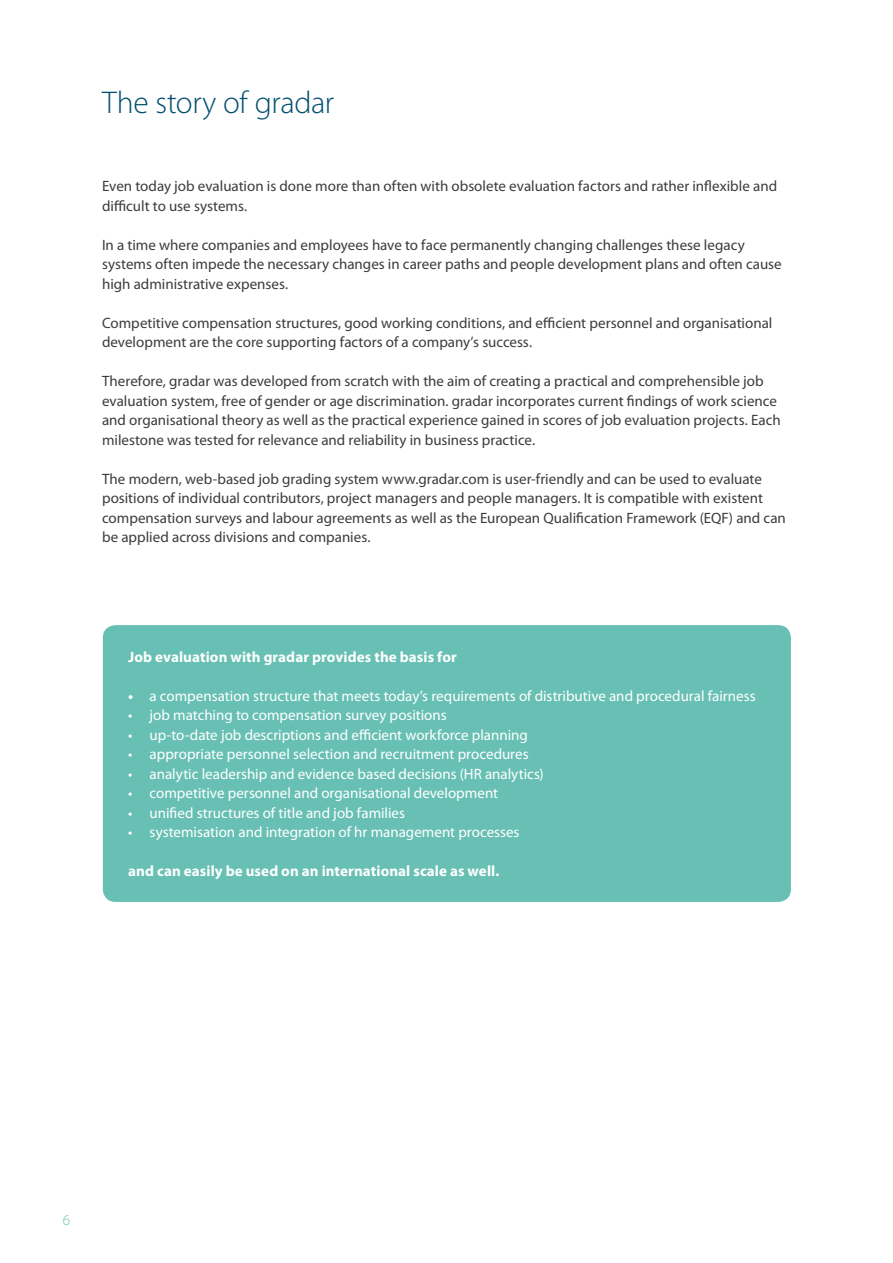
<style>
.page{position:relative;width:893px;height:1263px;background:#fff}
.page>*{position:absolute;margin:0;border:0;box-sizing:border-box;transform-origin:0 0}
.t1{font:300 31.5px "Myriad Pro";letter-spacing:-.01em;color:#034f6e}
.t2{font:15px/19.5px "Myriad Pro";color:#3c3c3b}
.t3{font:15px "Myriad Pro";color:#fff}
.t4{font:700 15px "Myriad Pro";letter-spacing:.005em;color:#fff}
.t5{font:300 15px "Myriad Pro";color:#68c0b4}
.s1{font-weight:700}
</style>
<div class="page">
<div style="left:103px;top:625px;width:688px;height:277px;background:#68c0b4;border-radius:13px"></div>
<h1 class="t1" style="left:102px;top:85px;width:234px">The story of gradar</h1>
<p class="t2" style="left:102px;top:177px;width:677px">Even today job evaluation is done more than often with obsolete evaluation factors and rather inflexible and difficult to use systems.</p>
<p class="t2" style="left:102px;top:235px;width:681px">In a time where companies and employees have to face permanently changing challenges these legacy systems often impede the necessary changes in career paths and people development plans and often cause high administrative expenses.</p>
<p class="t2" style="left:102px;top:313px;width:672px">Competitive compensation structures, good working conditions, and efficient personnel and organisational development are the core supporting factors of a company’s success.</p>
<p class="t2" style="left:102px;top:372px;width:680px">Therefore, gradar was developed from scratch with the aim of creating a practical and comprehensible job evaluation system, free of gender or age discrimination. gradar incorporates current findings of work science and organisational theory as well as the practical experience gained in scores of job evaluation projects. Each milestone was tested for relevance and reliability in business practice.</p>
<p class="t2" style="left:102px;top:469px;width:685px">The modern, web-based job grading system www.gradar.com is user-friendly and can be used to evaluate positions of individual contributors, project managers and people managers. It is compatible with existent compensation surveys and labour agreements as well as the European Qualification Framework (EQF) and can be applied across divisions and companies.</p>
<p class="t4" style="left:128px;top:648px;width:330px">Job evaluation with gradar provides the basis for</p>
<p class="t3" style="left:128px;top:688px;width:629px"><span class="s1">•</span> a compensation structure that meets today’s requirements of distributive and procedural fairness</p>
<p class="t3" style="left:128px;top:707px;width:320px">• job matching to compensation survey positions</p>
<p class="t3" style="left:128px;top:727px;width:401px">• up-to-date job descriptions and efficient workforce planning</p>
<p class="t3" style="left:128px;top:746px;width:402px">• appropriate personnel selection and recruitment procedures</p>
<p class="t3" style="left:128px;top:766px;width:417px">• analytic leadership and evidence based decisions (HR analytics)</p>
<p class="t3" style="left:128px;top:785px;width:371px">• competitive personnel and organisational development</p>
<p class="t3" style="left:128px;top:805px;width:278px">• unified structures of title and job families</p>
<p class="t3" style="left:128px;top:824px;width:393px">• systemisation and integration of hr management processes</p>
<p class="t4" style="left:128px;top:863px;width:373px">and can easily be used on an international scale as well.</p>
<p class="t5" style="left:63px;top:1211px;width:9px">6</p>
</div>
